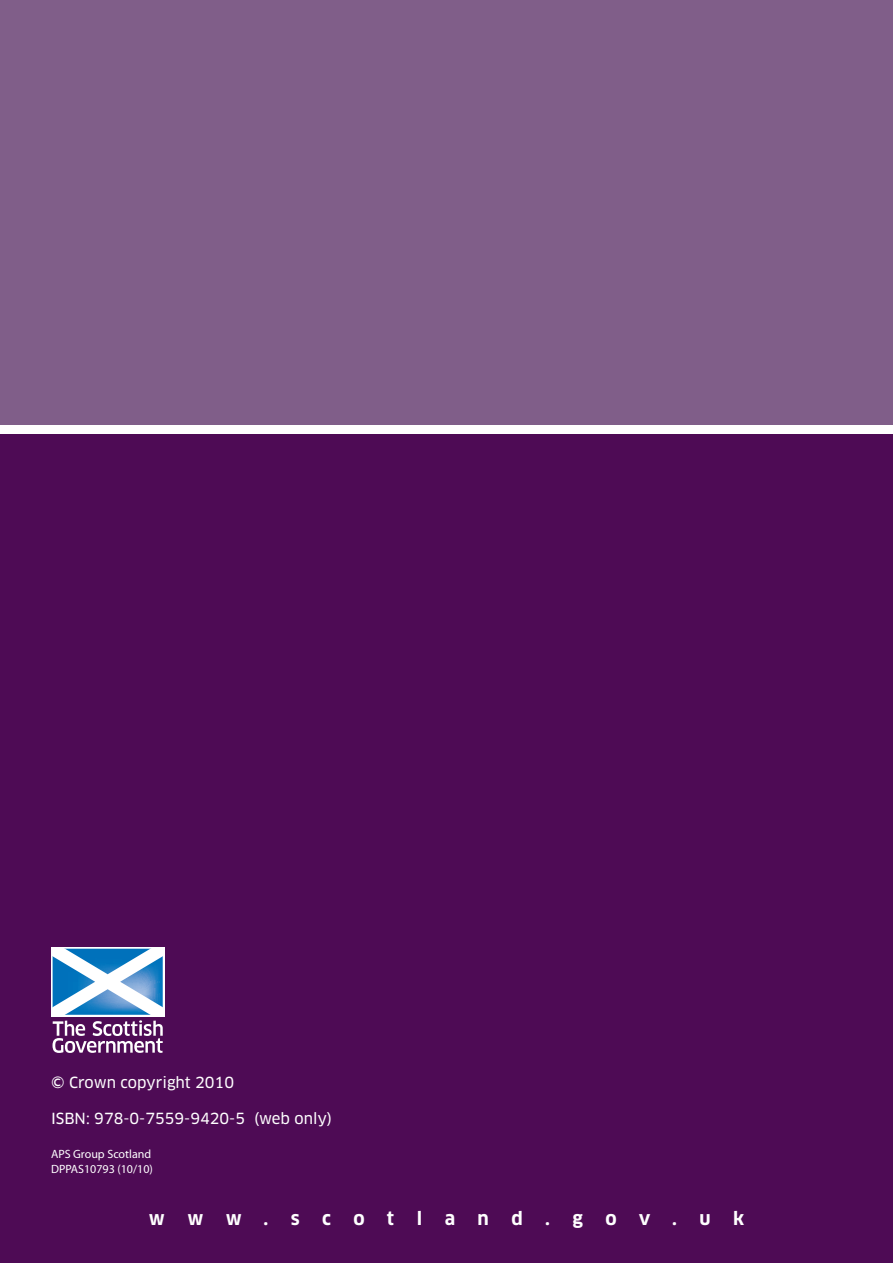
<style>
.page{position:relative;width:893px;height:1263px;background:#fff}
.page>*{position:absolute;margin:0;border:0;box-sizing:border-box;transform-origin:0 0}
.t1{font:700 18px "Clan";letter-spacing:1.245em;color:#fff}
.t2{font:15px "Clan News";color:#fff}
.t3{font:12px/14.9px "Myriad Pro";color:#fff}
</style>
<div class="page">
<div style="left:0;top:429px;width:893px;height:834px;background:#4e0b55"></div>
<div style="left:51px;top:947px;width:113px;height:69px;background:#fff"></div>
<svg style="left:52px;top:948px;width:112px;height:105px"></svg>
<div style="left:0;top:0;width:893px;height:428px;background:#805e89"></div>
<div style="left:0;top:425px;width:893px;height:9px;background:#fff"></div>
<p class="t2" style="left:51px;top:1077px;width:185px">© Crown copyright 2010</p>
<p class="t2" style="left:51px;top:1113px;width:283px">ISBN: 978-0-7559-9420-5 (web only)</p>
<p class="t3" style="left:51px;top:1147px;width:103px">APS Group Scotland<br>DPPAS10793 (10/10)</p>
<p class="t1" style="left:149px;top:1211px;width:597px">www.scotland.gov.uk</p>
</div>
